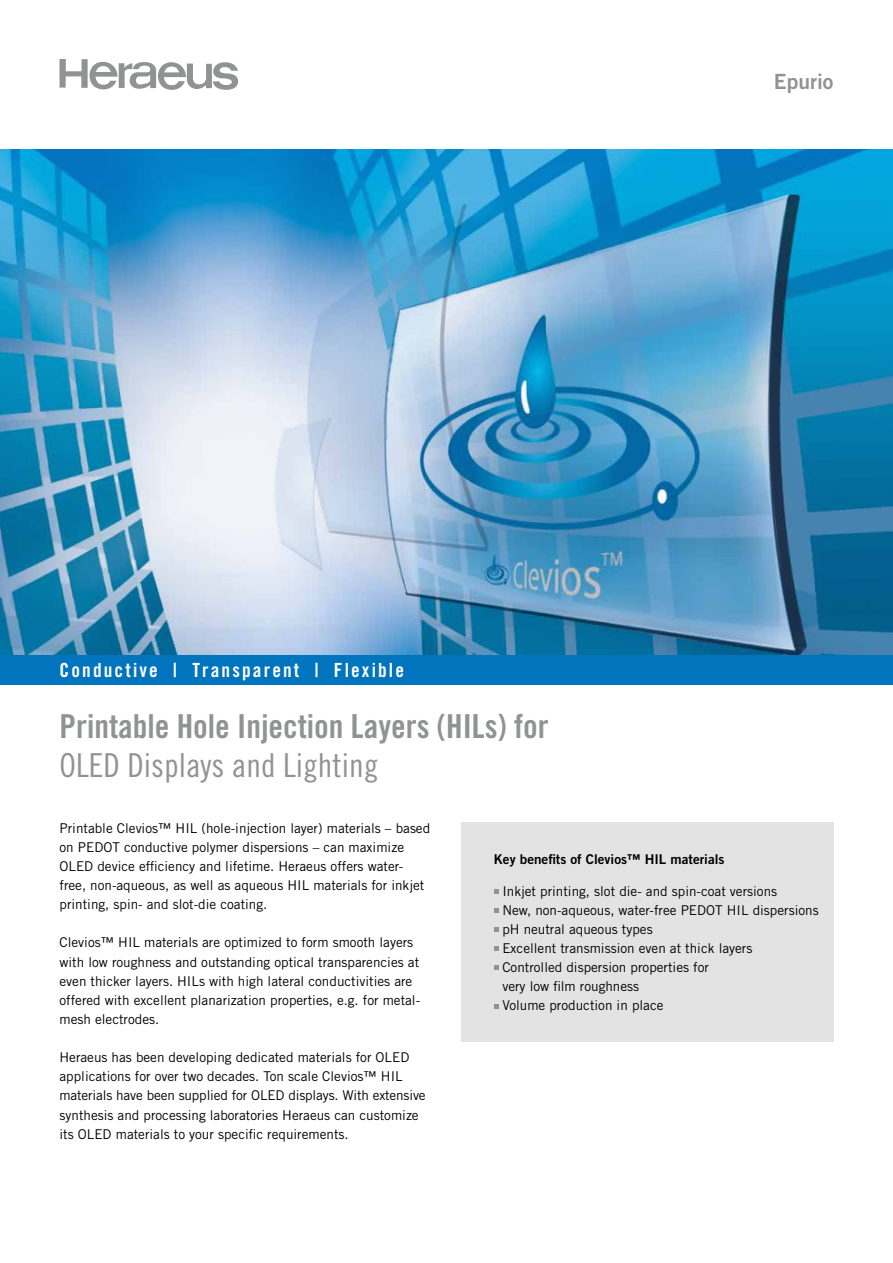
<style>
.page{position:relative;width:893px;height:1263px;background:#fff}
.page>*{position:absolute;margin:0;border:0;box-sizing:border-box;transform-origin:0 0}
.t1{font:33px "Trade Gothic LT Std Bd Cn 20";color:#919292}
.t2{font:33px "Trade Gothic LT Std Cn 18";color:#919292}
.t3{font:21px "Trade Gothic LT Std Bd 2";color:#919292}
.t4{font:19.5px "Trade Gothic LT Std Bd Cn 20";letter-spacing:.11em;color:#fff}
.t5{font:13.5px/19.2px "Trade Gothic LT Std";color:#000}
.t6{font:13.5px "Trade Gothic LT Std Bd 2";color:#000}
</style>
<div class="page">
<img style="left:0;top:149px;width:893px;height:506px">
<div style="left:0;top:655px;width:893px;height:30px;background:#0075be"></div>
<svg style="left:60px;top:59px;width:178px;height:31px"></svg>
<div style="left:461px;top:823px;width:372px;height:219px;background:#e3e3e3"></div>
<svg style="left:494px;top:889px;width:4px;height:4px"></svg>
<svg style="left:494px;top:908px;width:4px;height:4px"></svg>
<svg style="left:494px;top:927px;width:4px;height:4px"></svg>
<svg style="left:494px;top:946px;width:4px;height:5px"></svg>
<svg style="left:494px;top:965px;width:4px;height:5px"></svg>
<svg style="left:494px;top:1004px;width:4px;height:4px"></svg>
<h2 class="t3" style="left:774px;top:69px;width:61px">Epurio</h2>
<h3 class="t4" style="left:60px;top:658px;width:346px">Conductive | Transparent | Flexible</h3>
<h1 class="t1" style="left:60px;top:706px;width:491px">Printable Hole Injection Layers (HILs) for</h1>
<h1 class="t2" style="left:60px;top:745px;width:320px">OLED Displays and Lighting</h1>
<p class="t5" style="left:60px;top:818px;width:372px">Printable Clevios™ HIL (hole-injection layer) materials – based on PEDOT conductive polymer dispersions – can maximize OLED device efficiency and lifetime. Heraeus offers water&shy;free, non-aqueous, as well as aqueous HIL materials for inkjet printing, spin- and slot-die coating.</p>
<p class="t5" style="left:60px;top:933px;width:362px">Clevios™ HIL materials are optimized to form smooth layers with low roughness and outstanding optical transparencies at even thicker layers. HILs with high lateral conductivities are offered with excellent planarization properties, e.g. for metal&shy;mesh electrodes.</p>
<p class="t5" style="left:60px;top:1048px;width:368px">Heraeus has been developing dedicated materials for OLED applications for over two decades. Ton scale Clevios™ HIL materials have been supplied for OLED displays. With extensive synthesis and processing laboratories Heraeus can customize its OLED materials to your specific requirements.</p>
<p class="t6" style="left:494px;top:851px;width:232px">Key benefits of Clevios™ HIL materials</p>
<p class="t5" style="left:502px;top:881px;width:318px">Inkjet printing, slot die- and spin-coat versions<br>New, non-aqueous, water-free PEDOT HIL dispersions pH neutral aqueous types<br>Excellent transmission even at thick layers<br>Controlled dispersion properties for<br>very low film roughness<br>Volume production in place</p>
</div>
